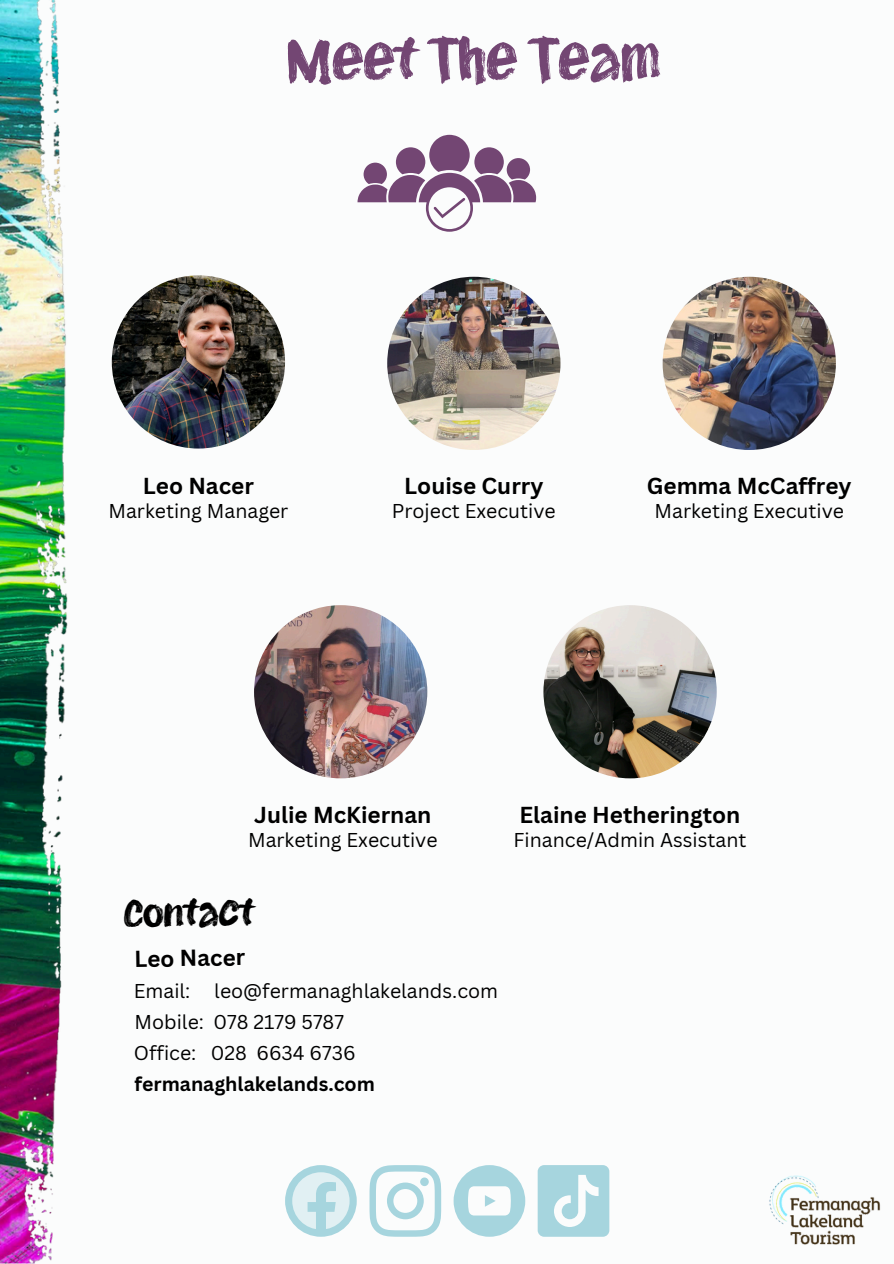
<style>
.page{position:relative;width:894px;height:1264px;background:#fff}
.page>*{position:absolute;margin:0;border:0;box-sizing:border-box;transform-origin:0 0}
.t1{font:50.7px "Giant Spirit";color:#734673}
.t2{font:33px "Giant Spirit";color:#000}
.t3{font:700 22.5px "Canva Sans";color:#000}
.t4{font:19.5px "Canva Sans";color:#000}
.t5{font:700 19.5px "Canva Sans";color:#000}
</style>
<div class="page">
<div style="left:0;top:0;width:893px;height:1263px;background:#fbfcfc"></div>
<img style="left:0;top:0;width:68px;height:1263px">
<img style="left:769px;top:1175px;width:112px;height:70px">
<svg style="left:357px;top:135px;width:179px;height:97px"></svg>
<img style="left:112px;top:275px;width:173px;height:173px;border-radius:50%">
<img style="left:254px;top:605px;width:173px;height:173px;border-radius:50%">
<img style="left:662px;top:277px;width:173px;height:173px;border-radius:50%">
<img style="left:387px;top:277px;width:173px;height:173px;border-radius:50%">
<img style="left:543px;top:605px;width:173px;height:173px;border-radius:50%">
<svg style="left:369px;top:1165px;width:72px;height:71px"></svg>
<div style="left:420px;top:1177px;width:8px;height:9px;background:#a6d5de;border-radius:50%"></div>
<svg style="left:537px;top:1165px;width:72px;height:71px"></svg>
<svg style="left:453px;top:1165px;width:72px;height:71px"></svg>
<svg style="left:285px;top:1165px;width:71px;height:71px"></svg>
<p class="t1" style="left:287px;top:22px;width:375px">Meet The Team</p>
<h3 class="t3" style="left:143px;top:470px;width:113px">Leo Nacer</h3>
<p class="t3" style="left:404px;top:470px;width:140px">Louise Curry</p>
<p class="t3" style="left:646px;top:470px;width:206px">Gemma McCaffrey</p>
<h3 class="t4" style="left:108px;top:497px;width:181px">Marketing Manager</h3>
<p class="t4" style="left:391px;top:497px;width:165px">Project Executive</p>
<p class="t4" style="left:654px;top:497px;width:191px">Marketing Executive</p>
<p class="t3" style="left:254px;top:799px;width:179px">Julie McKiernan</p>
<h3 class="t3" style="left:519px;top:799px;width:222px">Elaine Hetherington</h3>
<p class="t4" style="left:248px;top:826px;width:191px">Marketing Executive</p>
<h4 class="t4" style="left:513px;top:826px;width:234px">Finance/Admin Assistant</h4>
<p class="t2" style="left:125px;top:887px;width:131px">Contact</p>
<p class="t3" style="left:134px;top:943px;width:113px;rotate:-1deg">Leo Nacer</p>
<p class="t4" style="left:134px;top:976px;width:366px">Email: leo@fermanaghlakelands.com</p>
<h2 class="t4" style="left:134px;top:1007px;width:211px">Mobile: 078 2179 5787</h2>
<h3 class="t4" style="left:134px;top:1038px;width:223px">Office: 028 6634 6736</h3>
<p class="t5" style="left:134px;top:1069px;width:242px">fermanaghlakelands.com</p>
</div>
